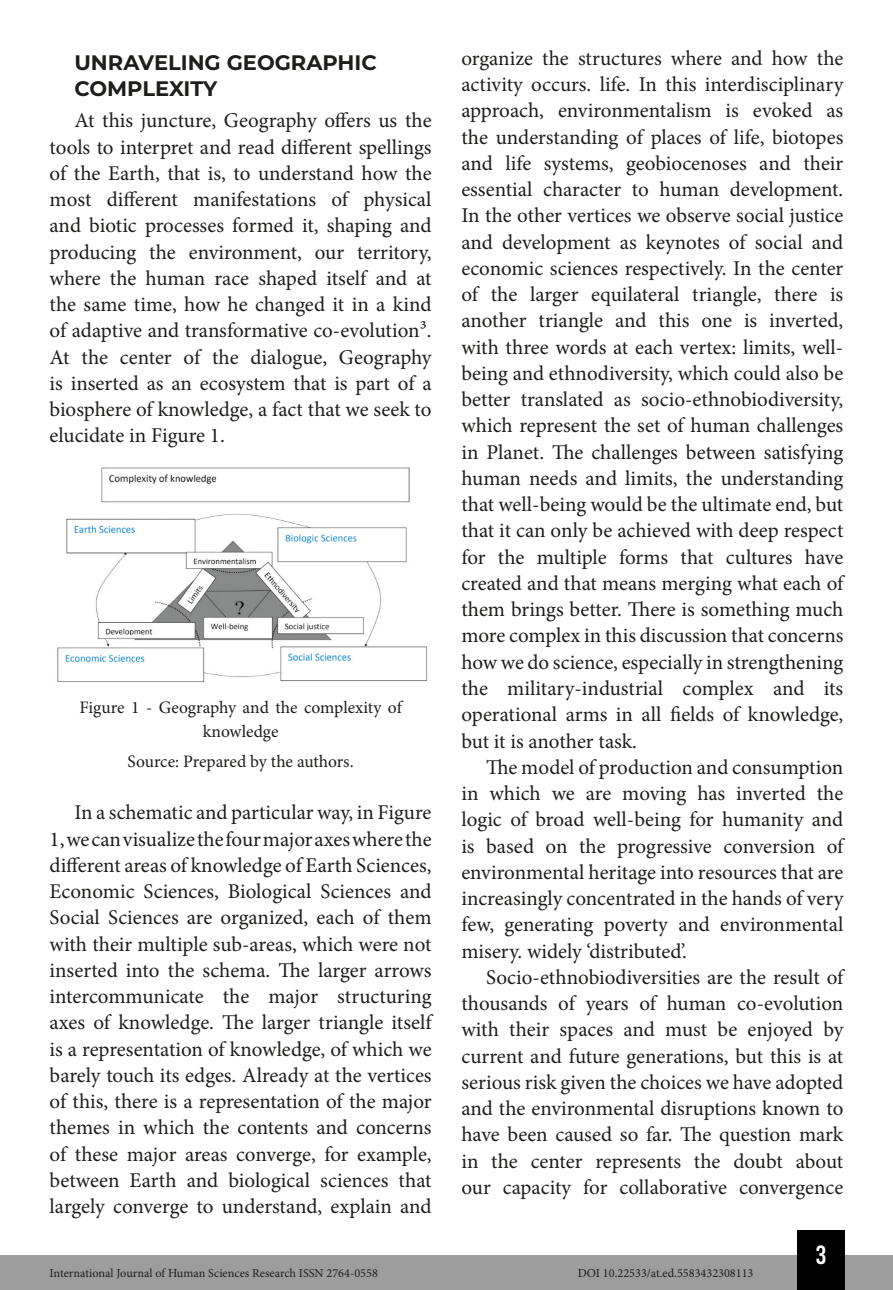
<style>
.page{position:relative;width:893px;height:1290px;background:#fff}
.page>*{position:absolute;margin:0;border:0;box-sizing:border-box;transform-origin:0 0}
.t1{font:26.25px "Bebas Kai";color:#fff}
.t2{font:21px/26.2px "Minion Pro";letter-spacing:-.005em;color:#1d1d1b;text-align:justify}
.t3{font:700 21px/26.2px "Montserrat";color:#1d1d1b}
.t4{font:17.5px/24.5px "Minion Pro";color:#1d1d1b;text-align:center}
.t5{font:12.25px "Minion Pro";color:#1d1d1b}
</style>
<div class="page">
<div style="left:0;top:1255px;width:893px;height:35px;background:#9d9d9d"></div>
<div style="left:797px;top:1230px;width:48px;height:60px;background:#000"></div>
<img style="left:57px;top:467px;width:371px;height:216px">
<p class="t3" style="left:74px;top:48px;width:304px">UNRAVELING GEOGRAPHIC<br>COMPLEXITY</p>
<p class="t2" style="left:50px;top:108px;width:384px;text-indent:25px">At this juncture, Geography offers us the tools to interpret and read different spellings of the Earth, that is, to understand how the most different manifestations of physical and biotic processes formed it, shaping and producing the environment, our territory, where the human race shaped itself and at the same time, how he changed it in a kind of adaptive and transformative co-evolution³.<br>At the center of the dialogue, Geography is inserted as an ecosystem that is part of a biosphere of knowledge, a fact that we seek to elucidate in Figure 1.</p>
<p class="t4" style="left:79px;top:695px;width:324px">Figure 1 - Geography and the complexity of knowledge</p>
<p class="t4" style="left:127px;top:749px;width:228px">Source: Prepared by the authors.</p>
<p class="t2" style="left:50px;top:799px;width:384px;text-indent:25px">In a schematic and particular way, in Figure 1, we can visualize the four major axes where the different areas of knowledge of Earth Sciences, Economic Sciences, Biological Sciences and Social Sciences are organized, each of them with their multiple sub-areas, which were not inserted into the schema. The larger arrows intercommunicate the major structuring axes of knowledge. The larger triangle itself is a representation of knowledge, of which we barely touch its edges. Already at the vertices of this, there is a representation of the major themes in which the contents and concerns of these major areas converge, for example, between Earth and biological sciences that largely converge to understand, explain and</p>
<p class="t2" style="left:461px;top:45px;width:384px">organize the structures where and how the activity occurs. life. In this interdisciplinary approach, environmentalism is evoked as the understanding of places of life, biotopes and life systems, geobiocenoses and their essential character to human development.<br>In the other vertices we observe social justice and development as keynotes of social and economic sciences respectively. In the center of the larger equilateral triangle, there is another triangle and this one is inverted, with three words at each vertex: limits, well&shy;being and ethnodiversity, which could also be better translated as socio-ethnobiodiversity, which represent the set of human challenges in Planet. The challenges between satisfying human needs and limits, the understanding that well-being would be the ultimate end, but that it can only be achieved with deep respect for the multiple forms that cultures have created and that means merging what each of them brings better. There is something much more complex in this discussion that concerns how we do science, especially in strengthening the military-industrial complex and its operational arms in all fields of knowledge, but it is another task.</p>
<p class="t2" style="left:461px;top:754px;width:384px;text-indent:25px">The model of production and consumption in which we are moving has inverted the logic of broad well-being for humanity and is based on the progressive conversion of environmental heritage into resources that are increasingly concentrated in the hands of very few, generating poverty and environmental misery. widely ‘distributed’.</p>
<p class="t2" style="left:461px;top:964px;width:383px;text-indent:25px">Socio-ethnobiodiversities are the result of thousands of years of human co-evolution with their spaces and must be enjoyed by current and future generations, but this is at serious risk given the choices we have adopted and the environmental disruptions known to have been caused so far. The question mark in the center represents the doubt about our capacity for collaborative convergence</p>
<p class="t1" style="left:816px;top:1241px;width:12px">3</p>
<p class="t5" style="left:50px;top:1265px;width:330px">International Journal of Human Sciences Research ISSN 2764-0558</p>
<p class="t5" style="left:578px;top:1265px;width:177px">DOI 10.22533/at.ed.5583432308113</p>
</div>
